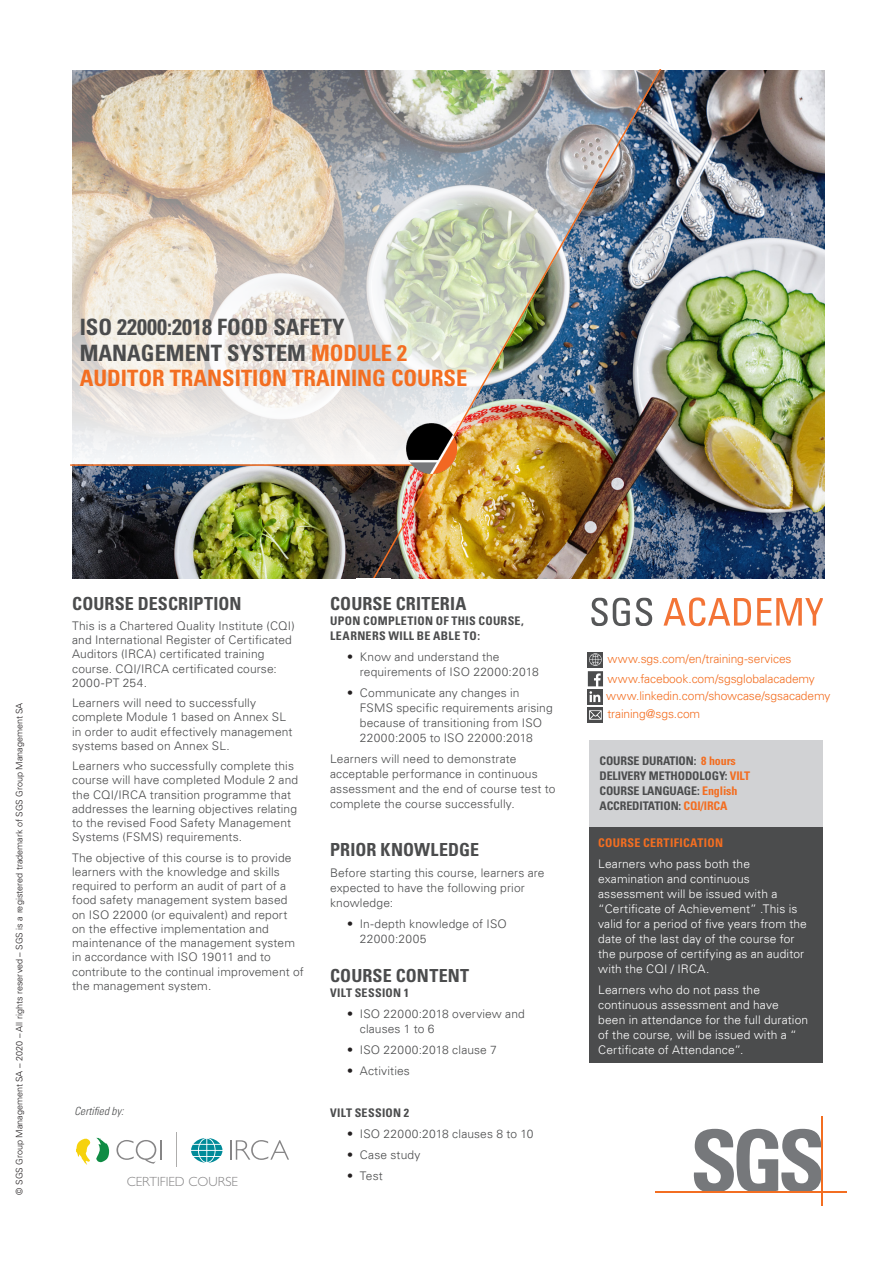
<style>
.page{position:relative;width:893px;height:1263px;background:#fff}
.page>*{position:absolute;margin:0;border:0;box-sizing:border-box;transform-origin:0 0}
.t1{font:700 condensed 22.5px "Univers";color:#4b4c4d}
.t2{font:700 condensed 22.5px "Univers";color:#f36e21}
.t3{font:700 condensed 18px "Univers";letter-spacing:.01em;color:#4b4c4d}
.t4{font:300 13.35px "Gill Sans";color:#868586}
.Body_Text{font:300 12px "Univers LT";letter-spacing:-.01em;color:#f36e21}
.t5{font:700 condensed 12px "Univers";letter-spacing:.025em;color:#f36e21}
.t6{font:300 11.85px/14.2px "Univers LT";letter-spacing:.01em;color:#4b4c4d}
.t7{font:300 11.85px/15px "Univers LT";letter-spacing:.01em;color:#fff}
.t8{font:700 condensed 11.85px/15px "Univers";letter-spacing:-.01em;color:#4b4c4d}
.t9{font:700 condensed 11.85px/15px "Univers";letter-spacing:.03em;color:#4b4c4d}
.t10{font:700 condensed 11.85px "Univers";letter-spacing:.02em;color:#4b4c4d}
.Caption_Text{font:italic 300 condensed 11.25px "Univers";letter-spacing:.01em;color:#4b4c4d}
.t11{font:300 9px "Univers LT";color:#231f20}
.s1{color:#f36e21}
.s2{color:#231f20}
</style>
<div class="page">
<img style="left:72px;top:70px;width:753px;height:508px">
<svg style="left:693px;top:1129px;width:128px;height:62px"></svg>
<hr style="left:655px;top:1191px;width:191px;height:2px;background:#f36e21">
<hr style="left:821px;top:1116px;width:1px;height:90px;background:#f36e21">
<svg style="left:591px;top:597px;width:39px;height:29px"></svg>
<svg style="left:636px;top:597px;width:16px;height:29px"></svg>
<svg style="left:663px;top:597px;width:88px;height:29px"></svg>
<svg style="left:757px;top:598px;width:66px;height:28px"></svg>
<div style="left:589px;top:740px;width:234px;height:100px;background:#d1d2d4"></div>
<div style="left:589px;top:827px;width:233px;height:235px;background:#4b4c4d"></div>
<svg style="left:72px;top:70px;width:599px;height:395px;background:#dbd3c7"></svg>
<img style="left:369px;top:69px;width:294px;height:510px">
<hr style="left:70px;top:464px;width:366px;height:2px;background:#f36e21">
<div style="left:357px;top:578px;width:34px;height:11px;background:#fff"></div>
<img style="left:406px;top:424px;width:50px;height:49px">
<div style="left:588px;top:707px;width:15px;height:16px;background:#4b4c4d"></div>
<svg style="left:589px;top:710px;width:13px;height:10px"></svg>
<div style="left:587px;top:689px;width:16px;height:15px;background:#515253"></div>
<div style="left:588px;top:652px;width:15px;height:15px;background:#4b4c4d"></div>
<svg style="left:588px;top:653px;width:15px;height:49px"></svg>
<svg style="left:76px;top:1138px;width:33px;height:27px"></svg>
<svg style="left:116px;top:1140px;width:45px;height:24px"></svg>
<hr style="left:176px;top:1133px;width:1px;height:34px;background:#aeadac">
<svg style="left:191px;top:1138px;width:31px;height:25px"></svg>
<svg style="left:230px;top:1140px;width:59px;height:20px"></svg>
<p class="t1" style="left:80px;top:313px;width:266px">ISO 22000:2018 FOOD SAFETY</p>
<p class="t1" style="left:80px;top:339px;width:329px">MANAGEMENT SYSTEM <span class="s1">MODULE 2</span></p>
<p class="t2" style="left:80px;top:364px;width:389px">AUDITOR TRANSITION TRAINING COURSE</p>
<p class="t11" style="left:14px;top:1194px;width:493px;rotate:-90deg">© SGS Group Management SA – 2020 – All rights reserved – SGS is a registered trademark of SGS Group Management SA</p>
<p class="t3" style="left:72px;top:592px;width:171px">COURSE DESCRIPTION</p>
<p class="t6" style="left:72px;top:619px;width:224px">This is a Chartered Quality Institute (CQI) and International Register of Certificated Auditors (IRCA) certificated training course. CQI/IRCA certificated course:<br>2000-PT 254.</p>
<p class="t6" style="left:72px;top:696px;width:222px">Learners will need to successfully complete Module 1 based on Annex SL in order to audit effectively management systems based on Annex SL.</p>
<p class="t6" style="left:72px;top:759px;width:228px">Learners who successfully complete this course will have completed Module 2 and the CQI/IRCA transition programme that addresses the learning objectives relating to the revised Food Safety Management Systems (FSMS) requirements.</p>
<p class="t6" style="left:72px;top:850px;width:233px">The objective of this course is to provide learners with the knowledge and skills required to perform an audit of part of a food safety management system based on ISO 22000 (or equivalent) and report on the effective implementation and maintenance of the management system in accordance with ISO 19011 and to contribute to the continual improvement of the management system.</p>
<p class="Caption_Text" style="left:74px;top:1104px;width:51px">Certified by:</p>
<p class="t4" style="left:127px;top:1171px;width:113px">CERTIFIED COURSE</p>
<p class="t3" style="left:330px;top:592px;width:138px">COURSE CRITERIA</p>
<p class="t9" style="left:330px;top:613px;width:195px">UPON COMPLETION OF THIS COURSE,<br>LEARNERS WILL BE ABLE TO:</p>
<p class="t6" style="left:360px;top:649px;width:180px;line-height:15px;text-indent:-13px"><span class="s2">•</span> Know and understand the requirements of ISO 22000:2018</p>
<p class="t6" style="left:360px;top:685px;width:194px;line-height:15px;text-indent:-13px"><span class="s2">•</span> Communicate any changes in<br>FSMS specific requirements arising because of transitioning from ISO<br>22000:2005 to ISO 22000:2018</p>
<p class="t6" style="left:330px;top:751px;width:188px">Learners will need to demonstrate</p>
<p class="t6" style="left:330px;top:766px;width:209px">acceptable performance in continuous</p>
<p class="t6" style="left:330px;top:781px;width:227px">assessment and the end of course test to</p>
<p class="t6" style="left:330px;top:796px;width:186px">complete the course successfully.</p>
<p class="t3" style="left:330px;top:838px;width:151px">PRIOR KNOWLEDGE</p>
<p class="t6" style="left:330px;top:865px;width:216px;line-height:15px">Before starting this course, learners are expected to have the following prior knowledge:</p>
<p class="t6" style="left:360px;top:916px;width:149px;line-height:15px;text-indent:-13px"><span class="s2">•</span> In-depth knowledge of ISO<br>22000:2005</p>
<p class="t3" style="left:330px;top:964px;width:141px">COURSE CONTENT</p>
<p class="t10" style="left:330px;top:985px;width:81px">VILT SESSION 1</p>
<p class="t6" style="left:360px;top:1006px;width:167px;line-height:15px;text-indent:-13px"><span class="s2">•</span> ISO 22000:2018 overview and clauses 1 to 6</p>
<p class="t6" style="left:347px;top:1042px;width:151px"><span class="s2">•</span> ISO 22000:2018 clause 7</p>
<p class="t6" style="left:347px;top:1063px;width:64px"><span class="s2">•</span> Activities</p>
<p class="t10" style="left:330px;top:1105px;width:81px">VILT SESSION 2</p>
<p class="t6" style="left:347px;top:1126px;width:188px"><span class="s2">•</span> ISO 22000:2018 clauses 8 to 10</p>
<p class="t6" style="left:347px;top:1147px;width:75px"><span class="s2">•</span> Case study</p>
<p class="t6" style="left:347px;top:1168px;width:37px"><span class="s2">•</span> Test</p>
<p class="Body_Text" style="left:607px;top:651px;width:186px">www.sgs.com/en/training-services</p>
<p class="Body_Text" style="left:607px;top:671px;width:209px">www.facebook.com/sgsglobalacademy</p>
<p class="Body_Text" style="left:607px;top:706px;width:94px">training@sgs.com</p>
<p class="Body_Text" style="left:606px;top:688px;width:226px">www.linkedin.com/showcase/sgsacademy</p>
<p class="t8" style="left:599px;top:753px;width:152px">COURSE DURATION: <span class="s1">8 hours<br></span>DELIVERY METHODOLOGY: <span class="s1">VILT<br></span>COURSE LANGUAGE: <span class="s1">English<br></span>ACCREDITATION: <span class="s1">CQI/IRCA</span></p>
<p class="t5" style="left:598px;top:835px;width:126px">COURSE CERTIFICATION</p>
<p class="t7" style="left:598px;top:856px;width:210px">Learners who pass both the examination and continuous assessment will be issued with a “Certificate of Achievement” .This is valid for a period of five years from the date of the last day of the course for the purpose of certifying as an auditor with the CQI / IRCA.</p>
<p class="t7" style="left:598px;top:982px;width:212px">Learners who do not pass the continuous assessment and have been in attendance for the full duration of the course, will be issued with a “<br>Certificate of Attendance”.</p>
</div>
